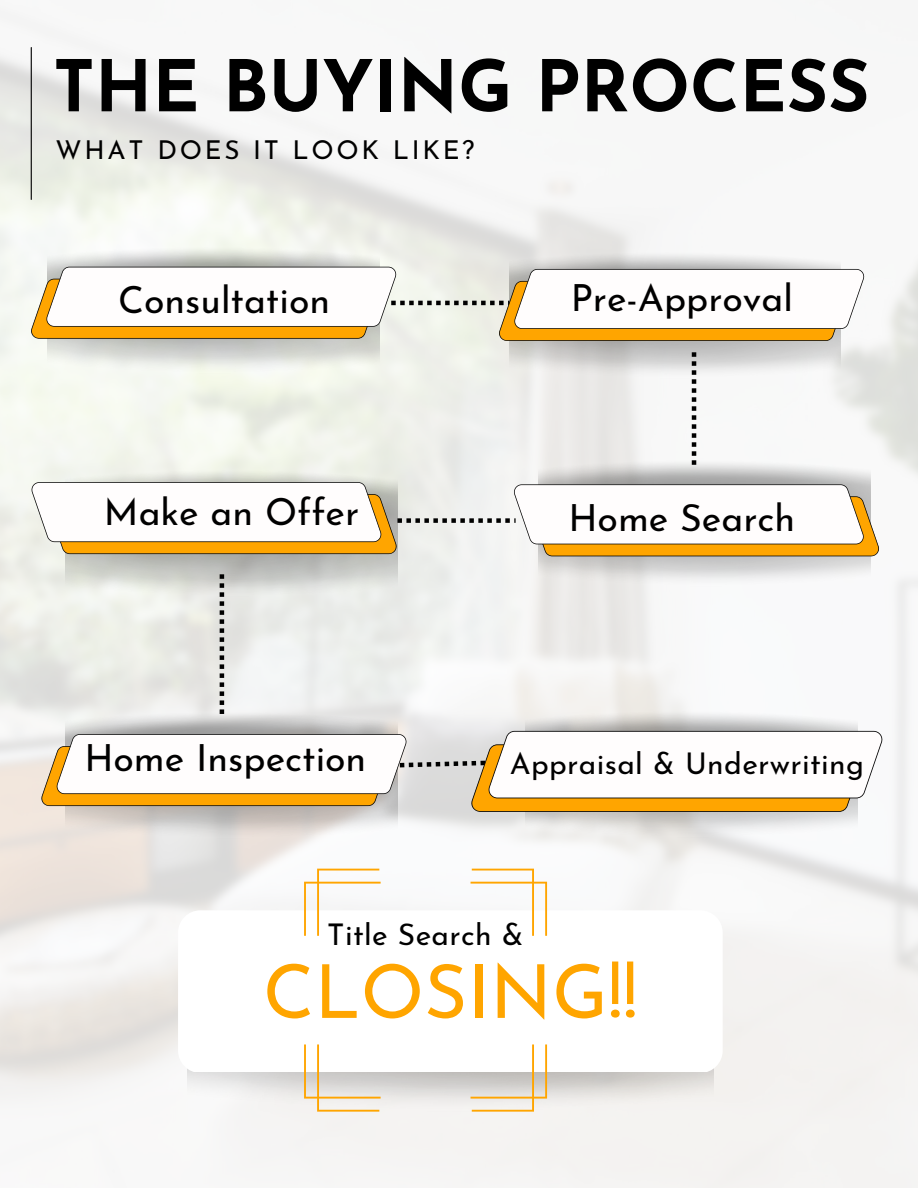
<style>
.page{position:relative;width:918px;height:1188px;background:#fff}
.page>*{position:absolute;margin:0;border:0;box-sizing:border-box;transform-origin:0 0}
.t1{font:74.1px "Josefin Sans";color:#ffa500}
.t2{font:700 71.1px "Josefin Sans";color:#000}
.t3{font:37.5px "Josefin Sans";color:#000}
.t4{font:30px "Josefin Sans";letter-spacing:.01em;color:#000}
.t5{font:26.1px "Josefin Sans";letter-spacing:.105em;color:#000}
</style>
<div class="page">
<img style="left:0;top:9px;width:918px;height:1179px">
<img style="left:48px;top:246px;width:332px;height:128px">
<img style="left:509px;top:251px;width:332px;height:128px">
<img style="left:66px;top:469px;width:331px;height:127px">
<img style="left:188px;top:910px;width:525px;height:202px">
<img style="left:66px;top:711px;width:331px;height:128px">
<img style="left:526px;top:710px;width:332px;height:128px">
<div style="left:178px;top:910px;width:545px;height:162px;background:#fff;border-radius:22px"></div>
<hr style="left:31px;top:48px;width:1px;height:151px;background:#000">
<img style="left:539px;top:459px;width:332px;height:127px">
<svg style="left:692px;top:352px;width:4px;height:113px"></svg>
<svg style="left:220px;top:574px;width:4px;height:140px"></svg>
<svg style="left:30px;top:267px;width:835px;height:74px"></svg>
<svg style="left:31px;top:482px;width:848px;height:74px"></svg>
<svg style="left:41px;top:731px;width:842px;height:81px"></svg>
<svg style="left:304px;top:882px;width:243px;height:217px"></svg>
<svg style="left:317px;top:869px;width:217px;height:243px"></svg>
<h2 class="t2" style="left:53px;top:58px;width:818px">THE BUYING PROCESS</h2>
<p class="t5" style="left:56px;top:139px;width:420px">WHAT DOES IT LOOK LIKE?</p>
<p class="t3" style="left:118px;top:285px;width:213px">Consultation</p>
<p class="t3" style="left:571px;top:283px;width:224px">Pre-Approval</p>
<p class="t3" style="left:104px;top:496px;width:257px">Make an Offer</p>
<p class="t3" style="left:568px;top:503px;width:228px">Home Search</p>
<p class="t3" style="left:84px;top:743px;width:283px">Home Inspection</p>
<p class="t4" style="left:510px;top:752px;width:356px">Appraisal &amp; Underwriting</p>
<p class="t4" style="left:327px;top:922px;width:198px">Title Search &amp;</p>
<h1 class="t1" style="left:263px;top:962px;width:376px">CLOSING!!</h1>
</div>
